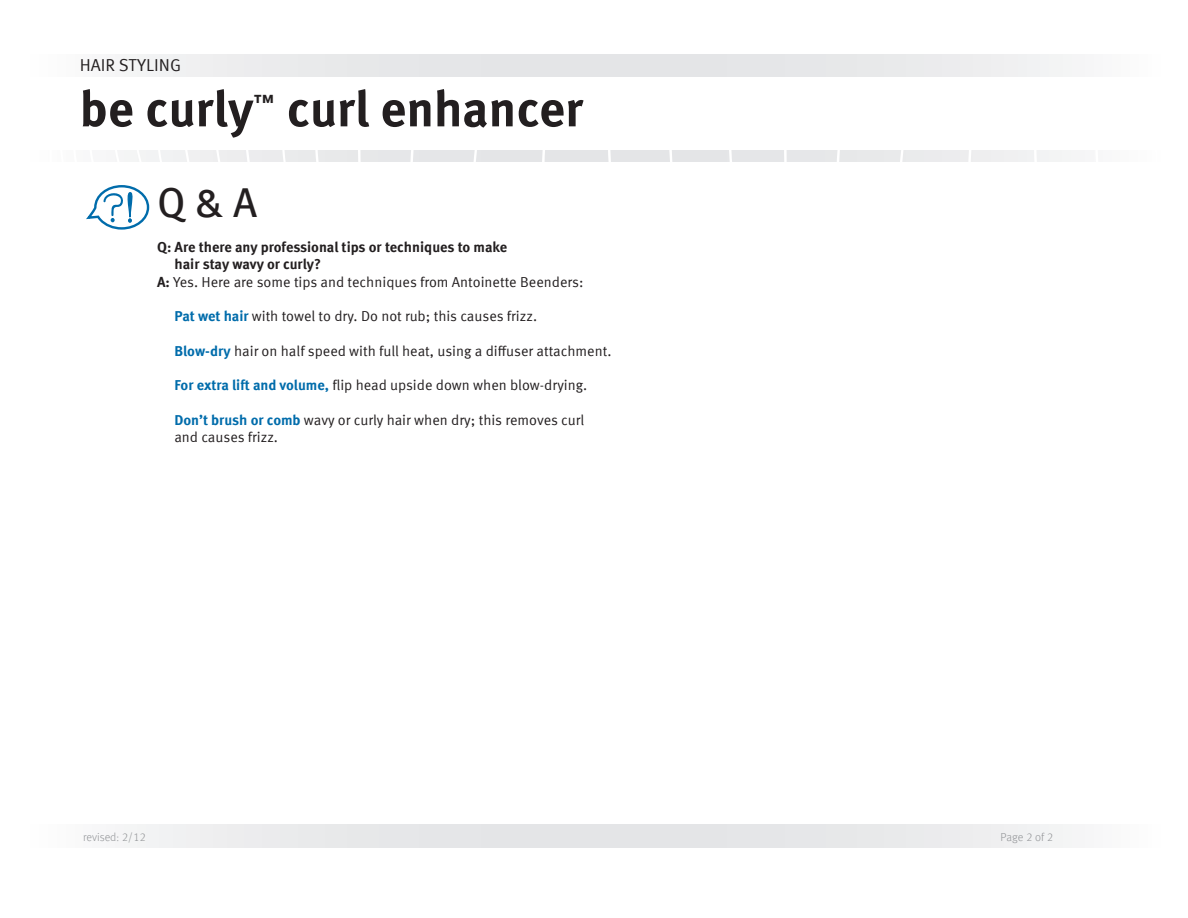
<style>
.page{position:relative;width:1188px;height:918px;background:#fff}
.page>*{position:absolute;margin:0;border:0;box-sizing:border-box;transform-origin:0 0}
.t1{font:700 50.4px "Meta Offc Pro";color:#231f20}
.t2{font:41.7px "Meta Offc Pro";color:#231f20}
.t3{font:700 20.1px "Meta Offc Pro";color:#231f20}
.t4{font:17.25px "Meta Offc Pro Norm";color:#231f20}
.t5{font:14.4px/17.2px "Meta Offc Pro Norm";color:#231f20}
.t6{font:700 14.4px/17.2px "Meta Offc Pro";letter-spacing:-.005em;color:#231f20}
.t7{font:300 11.55px "Meta Offc Pro";color:#939598}
.s1{font-family:"Meta Offc Pro";font-weight:700}
.s2{font-family:"Meta Offc Pro";font-weight:700;color:#006cab}
</style>
<div class="page">
<svg style="left:124px;top:825px;width:948px;height:23px"></svg>
<svg style="left:86px;top:185px;width:64px;height:45px"></svg>
<svg style="left:124px;top:54px;width:948px;height:23px"></svg>
<svg style="left:124px;top:151px;width:947px;height:10px"></svg>
<p class="t4" style="left:80px;top:52px;width:103px">HAIR STYLING</p>
<p class="t1" style="left:80px;top:69px;width:176px">be curly</p>
<p class="t3" style="left:254px;top:86px;width:22px">™</p>
<p class="t1" style="left:287px;top:69px;width:298px">curl enhancer</p>
<p class="t2" style="left:157px;top:170px;width:102px">Q &amp; A</p>
<p class="t6" style="left:175px;top:238px;width:334px;text-indent:-18px">Q: Are there any professional tips or techniques to make hair stay wavy or curly?</p>
<p class="t5" style="left:157px;top:272px;width:428px"><span class="s1">A:</span> Yes. Here are some tips and techniques from Antoinette Beenders:</p>
<p class="t5" style="left:174px;top:307px;width:364px"><span class="s2">Pat wet hair</span> with towel to dry. Do not rub; this causes frizz.</p>
<p class="t5" style="left:174px;top:341px;width:439px"><span class="s2">Blow-dry</span> hair on half speed with full heat, using a diffuser attachment.</p>
<p class="t5" style="left:174px;top:376px;width:414px"><span class="s2">For extra lift and volume,</span> flip head upside down when blow-drying.</p>
<p class="t5" style="left:174px;top:410px;width:411px"><span class="s2">Don’t brush or comb</span> wavy or curly hair when dry; this removes curl and causes frizz.</p>
<p class="t7" style="left:83px;top:828px;width:64px">revised: 2/12</p>
<p class="t7" style="left:1001px;top:828px;width:54px">Page 2 of 2</p>
</div>
